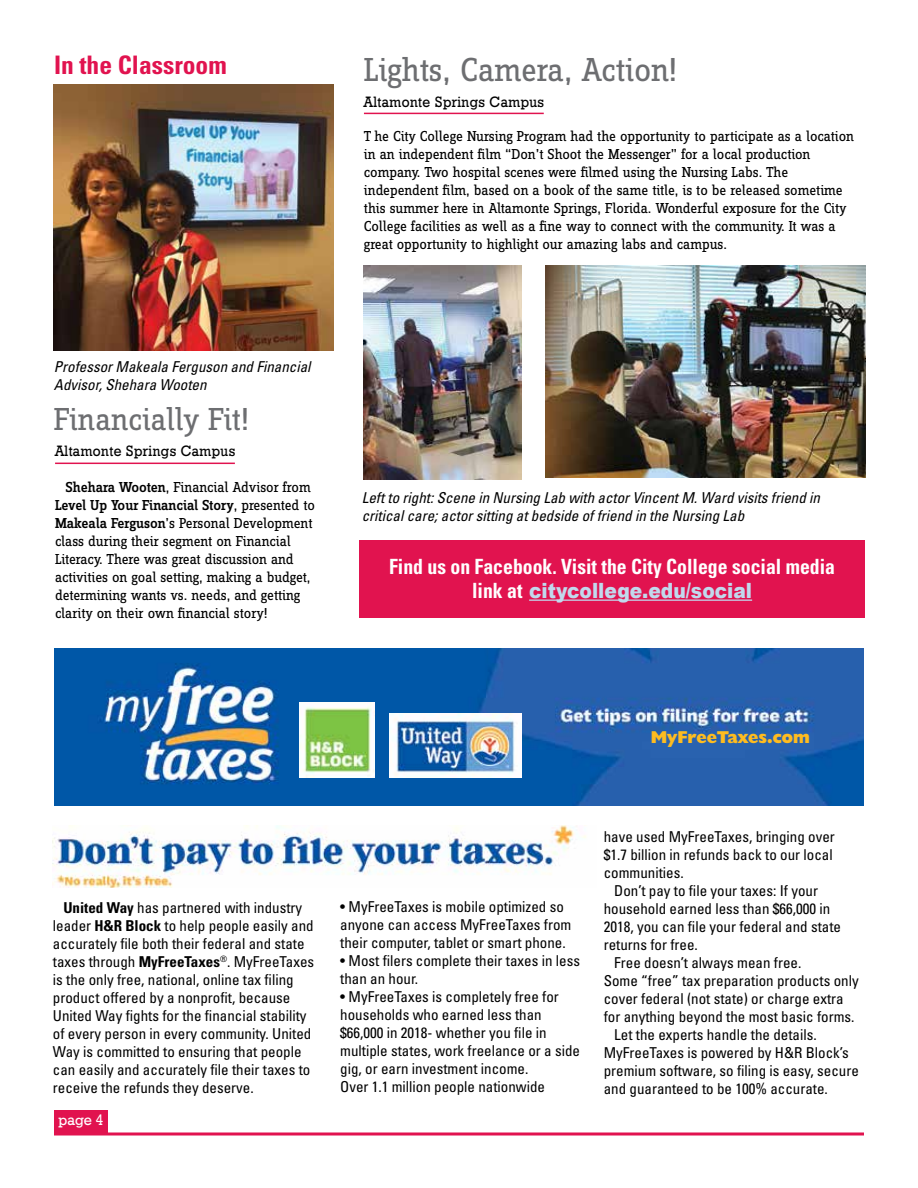
<style>
.page{position:relative;width:918px;height:1188px;background:#fff}
.page>*{position:absolute;margin:0;border:0;box-sizing:border-box;transform-origin:0 0}
.t1{font:34.5px "Zine Slab Dis";letter-spacing:-.01em;color:#6d6e71}
.t2{font:33px "Zine Slab Dis";letter-spacing:-.005em;color:#6d6e71}
.t3{font:700 condensed 25.5px "Univers";color:#e1134f}
.t4{font:700 condensed 21px "Univers";color:#fff;scale:.94 1}
.t5{font:900 21px "Arial";color:#c1d9ed;scale:.89 1}
.t6{font:800 17.25px "Humanist 521 BT";color:#febc20}
.t7{font:condensed 15px/18px "Univers";color:#000}
.t8{font:15px/18px "Zine Slab Dis";letter-spacing:-.01em;color:#000}
.t9{font:italic condensed 15px/18px "Univers";color:#000}
.t10{font:15px "Geometric Slab 712 BT Medium A";letter-spacing:.03em;color:#000;scale:.95 1}
.t11{font:15px "Geometric Slab 712 BT Medium A";color:#fff}
.s1{font-weight:500}
.s2{font-family:"Univers";font-weight:700;font-stretch:condensed;color:#fff}
.s3{font-weight:700}
</style>
<div class="page">
<svg style="left:54px;top:1132px;width:810px;height:4px;background:#e84d7a"></svg>
<img style="left:54px;top:84px;width:280px;height:267px">
<div style="left:54px;top:1110px;width:54px;height:24px;background:#e1134f"></div>
<img style="left:364px;top:266px;width:158px;height:213px">
<hr style="left:55px;top:463px;width:180px;height:1px;background:#e1134f">
<hr style="left:364px;top:113px;width:180px;height:1px;background:#e1134f">
<img style="left:545px;top:266px;width:320px;height:211px">
<img style="left:54px;top:648px;width:810px;height:158px">
<div style="left:360px;top:540px;width:505px;height:78px;background:#e1134f"></div>
<hr style="left:529px;top:600px;width:223px;height:1px;background:#c1d9ed">
<img style="left:299px;top:702px;width:76px;height:76px">
<img style="left:53px;top:825px;width:533px;height:63px">
<img style="left:390px;top:714px;width:131px;height:64px">
<h3 class="t3" style="left:54px;top:49px;width:174px">In the Classroom</h3>
<p class="t9" style="left:54px;top:357px;width:258px">Professor Makeala Ferguson and Financial<br>Advisor, Shehara Wooten</p>
<h2 class="t2" style="left:54px;top:403px;width:197px">Financially Fit!</h2>
<p class="t10" style="left:55px;top:442px;width:191px">Altamonte Springs Campus</p>
<p class="t8" style="left:55px;top:479px;width:261px;text-indent:10px"><span class="s1">Shehara Wooten</span>, Financial Advisor from <span class="s1">Level Up Your Financial Story</span>, presented to <span class="s1">Makeala Ferguson</span>’s Personal Development class during their segment on Financial Literacy. There was great discussion and activities on goal setting, making a budget, determining wants vs. needs, and getting clarity on their own financial story!</p>
<h1 class="t1" style="left:364px;top:53px;width:315px">Lights, Camera, Action!</h1>
<p class="t10" style="left:364px;top:92px;width:191px">Altamonte Springs Campus</p>
<p class="t8" style="left:364px;top:128px;width:492px">T he City College Nursing Program had the opportunity to participate as a location in an independent film “Don’t Shoot the Messenger” for a local production company. Two hospital scenes were filmed using the Nursing Labs. The independent film, based on a book of the same title, is to be released sometime this summer here in Altamonte Springs, Florida. Wonderful exposure for the City College facilities as well as a fine way to connect with the community. It was a great opportunity to highlight our amazing labs and campus.</p>
<p class="t9" style="left:362px;top:488px;width:460px">Left to right: Scene in Nursing Lab with actor Vincent M. Ward visits friend in critical care; actor sitting at bedside of friend in the Nursing Lab</p>
<h3 class="t4" style="left:389px;top:553px;width:476px">Find us on Facebook. Visit the City College social media</h3>
<h3 class="t5" style="left:472px;top:578px;width:316px"><span class="s2">link at</span> citycollege.edu/social</h3>
<p class="t6" style="left:651px;top:727px;width:161px">MyFreeTaxes.com</p>
<p class="t7" style="left:53px;top:898px;width:263px;text-indent:10px"><span class="s3">United Way</span> has partnered with industry leader <span class="s3">H&amp;R Block</span> to help people easily and accurately file both their federal and state taxes through <span class="s3">MyFreeTaxes</span><sup>®</sup>. MyFreeTaxes is the only free, national, online tax filing product offered by a nonprofit, because United Way fights for the financial stability of every person in every community. United Way is committed to ensuring that people can easily and accurately file their taxes to receive the refunds they deserve.</p>
<p class="t7" style="left:340px;top:897px;width:233px">• MyFreeTaxes is mobile optimized so anyone can access MyFreeTaxes from their computer, tablet or smart phone.</p>
<p class="t7" style="left:340px;top:951px;width:241px">• Most filers complete their taxes in less than an hour.</p>
<p class="t7" style="left:340px;top:987px;width:241px">• MyFreeTaxes is completely free for households who earned less than $66,000 in 2018- whether you file in multiple states, work freelance or a side gig, or earn investment income.<br>Over 1.1 million people nationwide</p>
<p class="t11" style="left:58px;top:1111px;width:46px">page 4</p>
<p class="t7" style="left:604px;top:827px;width:233px">have used MyFreeTaxes, bringing over $1.7 billion in refunds back to our local communities.</p>
<p class="t7" style="left:614px;top:881px;width:205px">Don’t pay to file your taxes: If your</p>
<p class="t7" style="left:604px;top:899px;width:228px">household earned less than $66,000 in</p>
<p class="t7" style="left:604px;top:917px;width:239px">2018, you can file your federal and state</p>
<p class="t7" style="left:604px;top:935px;width:96px">returns for free.</p>
<p class="t7" style="left:614px;top:953px;width:189px">Free doesn’t always mean free.</p>
<p class="t7" style="left:604px;top:971px;width:256px">Some “free” tax preparation products only</p>
<p class="t7" style="left:604px;top:989px;width:241px">cover federal (not state) or charge extra</p>
<p class="t7" style="left:604px;top:1007px;width:252px">for anything beyond the most basic forms.</p>
<p class="t7" style="left:614px;top:1025px;width:204px">Let the experts handle the details.</p>
<p class="t7" style="left:604px;top:1043px;width:247px">MyFreeTaxes is powered by H&amp;R Block’s</p>
<p class="t7" style="left:604px;top:1061px;width:257px">premium software, so filing is easy, secure</p>
<p class="t7" style="left:604px;top:1079px;width:226px">and guaranteed to be 100% accurate.</p>
</div>
